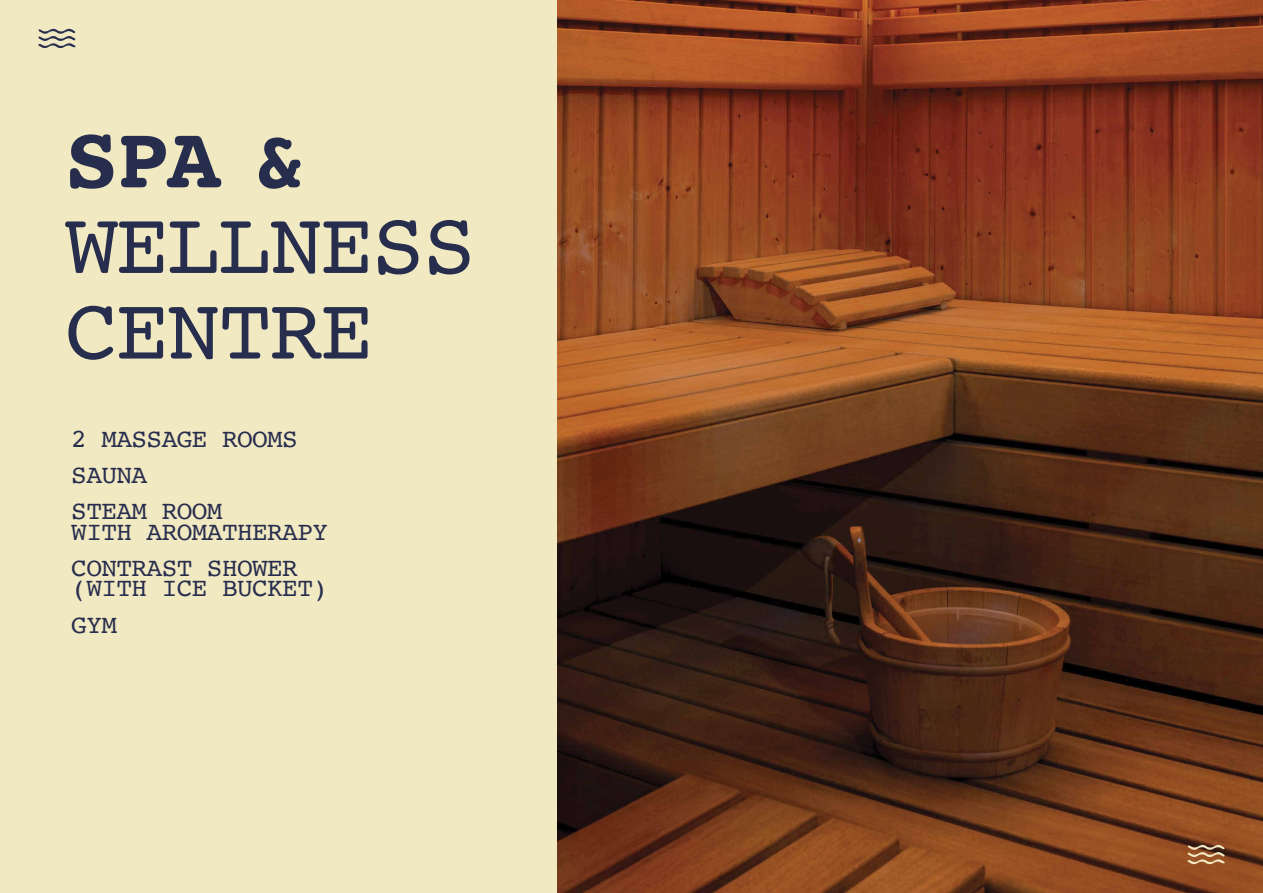
<style>
.page{position:relative;width:1263px;height:893px;background:#f1e9c2}
.page>*{position:absolute;margin:0;border:0;box-sizing:border-box;transform-origin:0 0}
.t1{font:88.95px/85.7px "Courier";letter-spacing:-.025em;color:#272d4d}
.t2{font:700 88.95px "Courier";color:#272d4d}
.t3{font:26.25px/36px "Courier";letter-spacing:-.025em;color:#272d4d}
</style>
<div class="page">
<img style="left:558px;top:0;width:705px;height:893px">
<svg style="left:38px;top:28px;width:38px;height:20px"></svg>
<svg style="left:1187px;top:844px;width:38px;height:20px"></svg>
<h1 class="t2" style="left:65px;top:88px;width:244px">SPA &amp;</h1>
<h1 class="t1" style="left:65px;top:200px;width:413px">WELLNESS<br>CENTRE</h1>
<p class="t3" style="left:71px;top:420px;width:228px">2 MASSAGE ROOMS<br>SAUNA<br>STEAM ROOM</p>
<p class="t3" style="left:71px;top:513px;width:258px">WITH AROMATHERAPY<br>CONTRAST SHOWER</p>
<p class="t3" style="left:71px;top:570px;width:258px">(WITH ICE BUCKET)<br>GYM</p>
</div>
